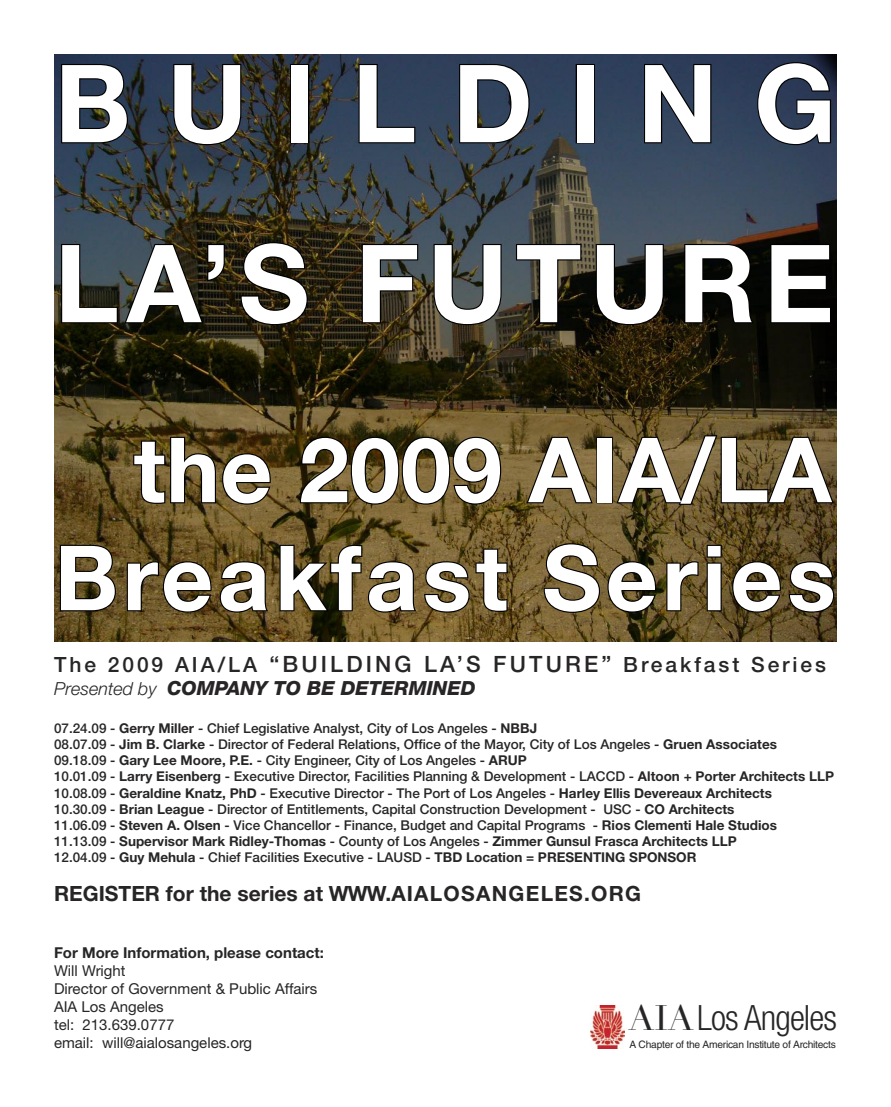
<style>
.page{position:relative;width:891px;height:1107px;background:#fff}
.page>*{position:absolute;margin:0;border:0;box-sizing:border-box;transform-origin:0 0}
.t1{font:700 108px "Helvetica Neue";letter-spacing:.075em;color:#fff}
.t2{font:700 108px "Helvetica Neue";letter-spacing:.34em;color:#fff}
.t3{font:700 90px/108px "Helvetica Neue";letter-spacing:.055em;color:#fff;text-align:right}
.t4{font:300 condensed 34.95px "Helvetica Neue";letter-spacing:-.025em;color:#272525}
.t5{font:500 21px "Helvetica Neue";letter-spacing:.14em;color:#272525}
.t6{font:700 21px "Helvetica Neue";color:#272525}
.t7{font:italic 800 19.5px "Helvetica Neue";color:#272525}
.t8{font:15px "Helvetica Neue";color:#272525}
.t9{font:700 15px "Helvetica Neue";color:#272525}
.t10{font:500 13.5px "Helvetica Neue";color:#272525}
.t11{font:700 13.5px "Helvetica Neue";color:#272525}
.t12{font:10.2px "Helvetica";letter-spacing:-.025em;color:#272525}
.s1{font-size:22.5px}
.s2{font-weight:300;font-size:18px}
.s3{font-weight:700}
.s4{font-weight:500}
.s5{font-family:"Didot";font-weight:400;font-stretch:normal}
</style>
<div class="page">
<img style="left:54px;top:54px;width:783px;height:587px">
<svg style="left:60px;top:63px;width:69px;height:81px;background:#233043"></svg>
<svg style="left:172px;top:63px;width:70px;height:83px;background:#2a3137"></svg>
<div style="left:290px;top:64px;width:19px;height:79px;border:2px solid #000"></div>
<svg style="left:357px;top:63px;width:59px;height:81px;background:#2b3a4f"></svg>
<svg style="left:458px;top:63px;width:73px;height:81px;background:#2a3748"></svg>
<div style="left:576px;top:64px;width:19px;height:79px;border:2px solid #000"></div>
<svg style="left:643px;top:63px;width:70px;height:81px;background:#28364c"></svg>
<svg style="left:756px;top:61px;width:76px;height:85px;background:#253047"></svg>
<svg style="left:60px;top:243px;width:166px;height:82px;background:#2a2d27"></svg>
<svg style="left:239px;top:241px;width:70px;height:85px;background:#251e0d"></svg>
<svg style="left:361px;top:243px;width:58px;height:81px;background:#353227"></svg>
<svg style="left:432px;top:243px;width:71px;height:83px;background:#414644"></svg>
<svg style="left:515px;top:243px;width:68px;height:81px;background:#323027"></svg>
<svg style="left:595px;top:243px;width:70px;height:83px;background:#1b1b16"></svg>
<svg style="left:683px;top:243px;width:73px;height:81px;background:#080804"></svg>
<div style="left:769px;top:243px;width:63px;height:81px;background:#040402"></div>
<svg style="left:132px;top:436px;width:140px;height:70px;background:#55441f"></svg>
<svg style="left:299px;top:436px;width:203px;height:70px;background:#4f411e"></svg>
<svg style="left:525px;top:436px;width:69px;height:69px;background:#695731"></svg>
<div style="left:596px;top:437px;width:17px;height:66px;border:2px solid #000"></div>
<svg style="left:615px;top:434px;width:220px;height:73px;background:#5d4d2b"></svg>
<svg style="left:59px;top:544px;width:58px;height:68px;background:#4a3b1a"></svg>
<svg style="left:126px;top:560px;width:87px;height:54px;background:#4f3e1c"></svg>
<svg style="left:219px;top:560px;width:51px;height:54px;background:#53421d"></svg>
<svg style="left:278px;top:544px;width:231px;height:70px;background:#584723"></svg>
<svg style="left:543px;top:542px;width:114px;height:72px;background:#564725"></svg>
<svg style="left:665px;top:560px;width:35px;height:52px;background:#564622"></svg>
<svg style="left:706px;top:544px;width:17px;height:68px"></svg>
<svg style="left:731px;top:560px;width:51px;height:54px;background:#3d3013"></svg>
<svg style="left:788px;top:560px;width:47px;height:54px;background:#3d3016"></svg>
<img style="left:590px;top:1006px;width:34px;height:42px">
<p class="t2" style="left:55px;top:37px;width:783px">BUILDING</p>
<p class="t1" style="left:55px;top:217px;width:781px">LA’S FUTURE</p>
<p class="t3" style="left:55px;top:414px;width:782px">the 2009 AIA/LA<br>Breakfast Series</p>
<p class="t5" style="left:54px;top:652px;width:774px">The 2009 AIA/LA <span class="s1">“BUILDING LA’S FUTURE”</span> Breakfast Series</p>
<p class="t7" style="left:54px;top:676px;width:423px"><span class="s2">Presented by</span> COMPANY TO BE DETERMINED</p>
<p class="t10" style="left:54px;top:720px;width:485px">07.24.09 - <span class="s3">Gerry Miller</span> - Chief Legislative Analyst, City of Los Angeles - <span class="s3">NBBJ</span></p>
<p class="t10" style="left:54px;top:736px;width:725px">08.07.09 - <span class="s3">Jim B. Clarke</span> - Director of Federal Relations, Office of the Mayor, City of Los Angeles - <span class="s3">Gruen Associates</span></p>
<p class="t10" style="left:54px;top:752px;width:474px">09.18.09 - <span class="s3">Gary Lee Moore, P.E.</span> - City Engineer, City of Los Angeles - <span class="s3">ARUP</span></p>
<p class="t10" style="left:54px;top:768px;width:782px">10.01.09 - <span class="s3">Larry Eisenberg</span> - Executive Director, Facilities Planning &amp; Development - LACCD - <span class="s3">Altoon + Porter Architects LLP</span></p>
<p class="t10" style="left:54px;top:785px;width:719px">10.08.09 - <span class="s3">Geraldine Knatz, PhD</span> - Executive Director - The Port of Los Angeles - <span class="s3">Harley Ellis Devereaux Architects</span></p>
<p class="t10" style="left:54px;top:801px;width:682px">10.30.09 - <span class="s3">Brian League</span> - Director of Entitlements, Capital Construction Development - USC - <span class="s3">CO Architects</span></p>
<p class="t10" style="left:54px;top:817px;width:725px">11.06.09 - <span class="s3">Steven A. Olsen</span> - Vice Chancellor - Finance, Budget and Capital Programs - <span class="s3">Rios Clementi Hale Studios</span></p>
<p class="t11" style="left:54px;top:833px;width:684px"><span class="s4">11.13.09 -</span> Supervisor Mark Ridley-Thomas <span class="s4">- County of Los Angeles -</span> Zimmer Gunsul Frasca Architects LLP</p>
<p class="t10" style="left:54px;top:849px;width:644px">12.04.09 - <span class="s3">Guy Mehula</span> - Chief Facilities Executive - LAUSD - <span class="s3">TBD Location = PRESENTING SPONSOR</span></p>
<p class="t6" style="left:54px;top:881px;width:589px">REGISTER for the series at WWW.AIALOSANGELES.ORG</p>
<p class="t9" style="left:54px;top:944px;width:271px">For More Information, please contact:</p>
<p class="t8" style="left:54px;top:962px;width:73px">Will Wright</p>
<p class="t8" style="left:54px;top:980px;width:265px">Director of Government &amp; Public Affairs</p>
<p class="t8" style="left:54px;top:998px;width:111px">AIA Los Angeles</p>
<p class="t8" style="left:54px;top:1016px;width:122px">tel: 213.639.0777</p>
<p class="t8" style="left:54px;top:1034px;width:200px">email: will@aialosangeles.org</p>
<p class="t4" style="left:628px;top:998px;width:210px"><span class="s5">AIA</span>Los Angeles</p>
<p class="t12" style="left:630px;top:1038px;width:208px">A Chapter of the American Institute of Architects</p>
</div>
